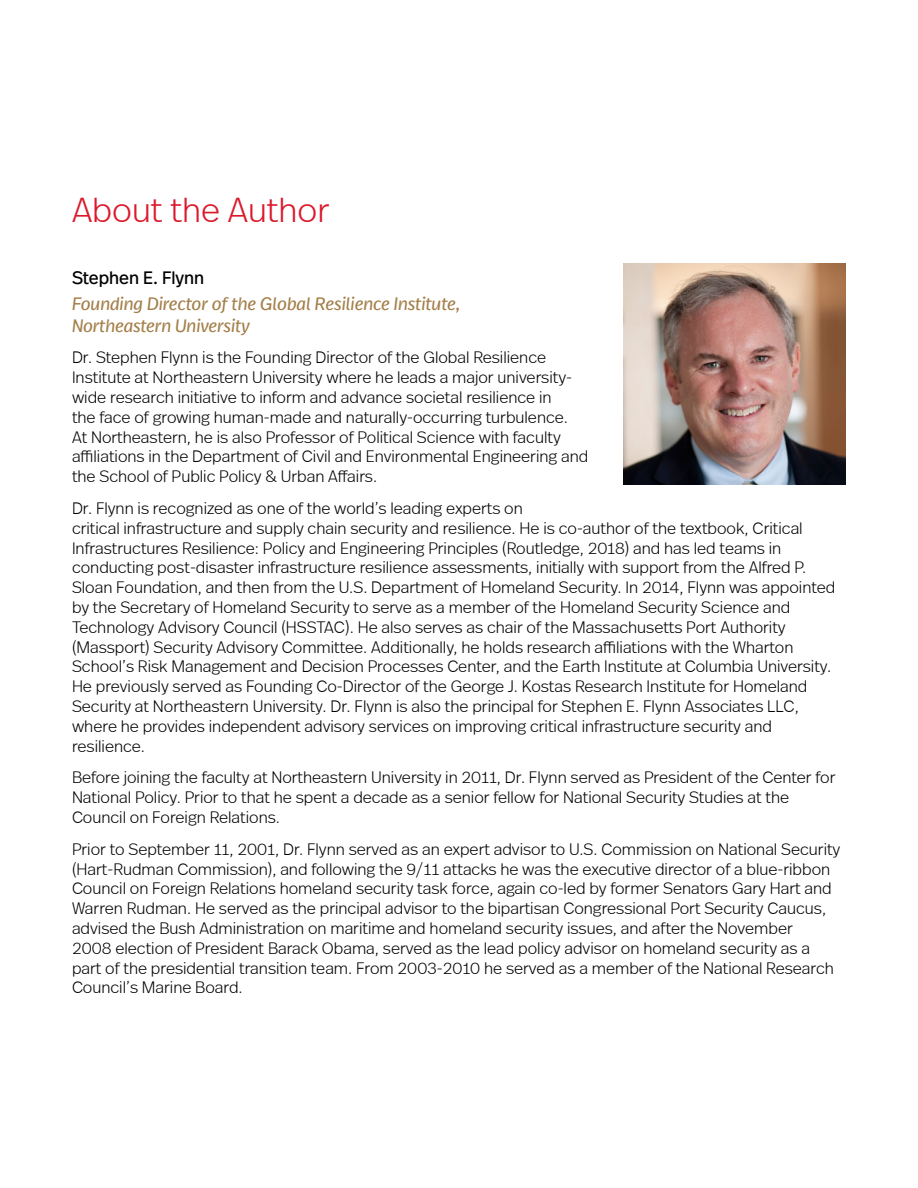
<style>
.page{position:relative;width:918px;height:1188px;background:#fff}
.page>*{position:absolute;margin:0;border:0;box-sizing:border-box;transform-origin:0 0}
.t1{font:300 34.5px "Real Head Pro";color:#db192b}
.t2{font:italic 18px/21.6px "Real Head Pro";color:#a4804a}
.t3{font:18px "Real Head Pro";color:#000}
.t4{font:300 16.5px/19.8px "Real Head Pro";color:#000}
</style>
<div class="page">
<img style="left:624px;top:263px;width:222px;height:221px">
<h1 class="t1" style="left:72px;top:186px;width:259px">About the Author</h1>
<p class="t3" style="left:72px;top:265px;width:134px">Stephen E. Flynn</p>
<p class="t2" style="left:72px;top:292px;width:390px">Founding Director of the Global Resilience Institute,<br>Northeastern University</p>
<p class="t4" style="left:72px;top:347px;width:518px">Dr. Stephen Flynn is the Founding Director of the Global Resilience Institute at Northeastern University where he leads a major university&shy;wide research initiative to inform and advance societal resilience in<br>the face of growing human-made and naturally-occurring turbulence.<br>At Northeastern, he is also Professor of Political Science with faculty affiliations in the Department of Civil and Environmental Engineering and the School of Public Policy &amp; Urban Affairs.</p>
<p class="t4" style="left:72px;top:497px;width:765px">Dr. Flynn is recognized as one of the world’s leading experts on<br>critical infrastructure and supply chain security and resilience. He is co-author of the textbook, Critical Infrastructures Resilience: Policy and Engineering Principles (Routledge, 2018) and has led teams in conducting post-disaster infrastructure resilience assessments, initially with support from the Alfred P.<br>Sloan Foundation, and then from the U.S. Department of Homeland Security. In 2014, Flynn was appointed by the Secretary of Homeland Security to serve as a member of the Homeland Security Science and Technology Advisory Council (HSSTAC). He also serves as chair of the Massachusetts Port Authority (Massport) Security Advisory Committee. Additionally, he holds research affiliations with the Wharton School’s Risk Management and Decision Processes Center, and the Earth Institute at Columbia University.<br>He previously served as Founding Co-Director of the George J. Kostas Research Institute for Homeland Security at Northeastern University. Dr. Flynn is also the principal for Stephen E. Flynn Associates LLC, where he provides independent advisory services on improving critical infrastructure security and resilience.</p>
<p class="t4" style="left:72px;top:767px;width:765px">Before joining the faculty at Northeastern University in 2011, Dr. Flynn served as President of the Center for<br>National Policy. Prior to that he spent a decade as a senior fellow for National Security Studies at the<br>Council on Foreign Relations.</p>
<p class="t4" style="left:72px;top:838px;width:770px">Prior to September 11, 2001, Dr. Flynn served as an expert advisor to U.S. Commission on National Security (Hart-Rudman Commission), and following the 9/11 attacks he was the executive director of a blue-ribbon Council on Foreign Relations homeland security task force, again co-led by former Senators Gary Hart and Warren Rudman. He served as the principal advisor to the bipartisan Congressional Port Security Caucus, advised the Bush Administration on maritime and homeland security issues, and after the November<br>2008 election of President Barack Obama, served as the lead policy advisor on homeland security as a part of the presidential transition team. From 2003-2010 he served as a member of the National Research Council’s Marine Board.</p>
</div>
